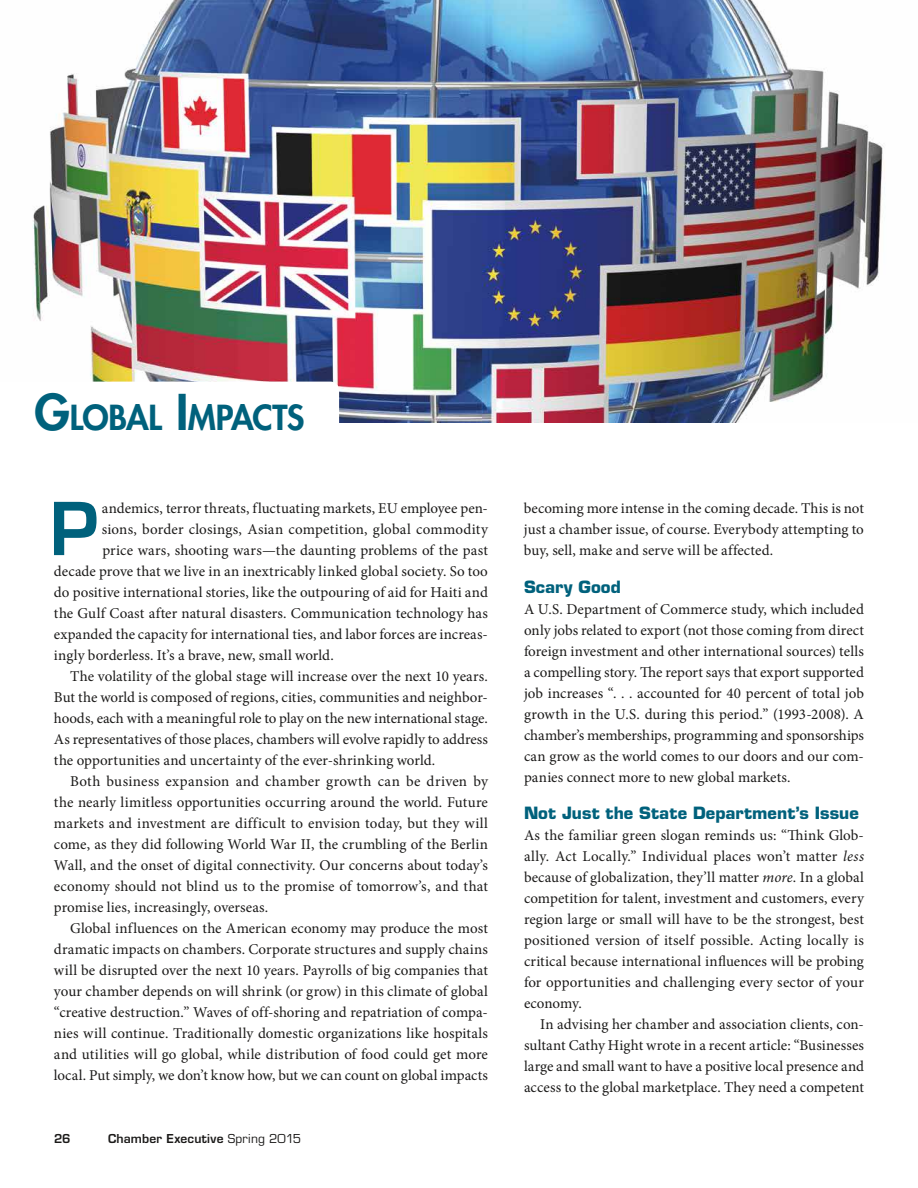
<style>
.page{position:relative;width:918px;height:1188px;background:#fff}
.page>*{position:absolute;margin:0;border:0;box-sizing:border-box;transform-origin:0 0}
.t1{font:600 70.95px "Eurostile LT Std";color:#00617c}
.t2{font:800 33.6px "Futura Std";letter-spacing:-.02em;color:#00617c}
.t3{font:700 16.5px "Eurostile LT Std";color:#00617c}
.t4{font:15px/21px "Minion Pro";letter-spacing:.005em;color:#1b1a19;text-align:justify}
.t5{font:600 12px "Eurostile LT Std";letter-spacing:.015em;color:#1b1a19}
.s1{font-size:48px}
.s2{font-weight:400}
.s3{font-style:italic}
</style>
<div class="page">
<img style="left:32px;top:0;width:853px;height:423px">
<svg style="left:32px;top:382px;width:307px;height:41px"></svg>
<h2 class="t2" style="left:34px;top:396px;width:272px"><span class="s1">G</span>LOBAL <span class="s1">I</span>MPACTS</h2>
<h1 class="t1" style="left:50px;top:485px;width:50px">P</h1>
<p class="t4" style="left:102px;top:498px;width:388px">andemics, terror threats, fluctuating markets, EU employee pen-</p>
<p class="t4" style="left:102px;top:519px;width:388px">sions, border closings, Asian competition, global commodity</p>
<p class="t4" style="left:103px;top:540px;width:387px">price wars, shooting wars—the daunting problems of the past</p>
<p class="t4" style="left:54px;top:561px;width:435px">decade prove that we live in an inextricably linked global society. So too</p>
<p class="t4" style="left:54px;top:582px;width:435px">do positive international stories, like the outpouring of aid for Haiti and</p>
<p class="t4" style="left:54px;top:603px;width:435px">the Gulf Coast after natural disasters. Communication technology has</p>
<p class="t4" style="left:54px;top:624px;width:435px">expanded the capacity for international ties, and labor forces are increas-</p>
<p class="t4" style="left:54px;top:645px;width:281px">ingly borderless. It’s a brave, new, small world.</p>
<p class="t4" style="left:70px;top:666px;width:419px">The volatility of the global stage will increase over the next 10 years.</p>
<p class="t4" style="left:54px;top:687px;width:435px">But the world is composed of regions, cities, communities and neighbor-</p>
<p class="t4" style="left:54px;top:708px;width:435px">hoods, each with a meaningful role to play on the new international stage.</p>
<p class="t4" style="left:54px;top:729px;width:435px">As representatives of those places, chambers will evolve rapidly to address</p>
<p class="t4" style="left:54px;top:750px;width:383px">the opportunities and uncertainty of the ever-shrinking world.</p>
<p class="t4" style="left:70px;top:771px;width:419px">Both business expansion and chamber growth can be driven by</p>
<p class="t4" style="left:54px;top:792px;width:435px">the nearly limitless opportunities occurring around the world. Future</p>
<p class="t4" style="left:54px;top:813px;width:436px">markets and investment are difficult to envision today, but they will</p>
<p class="t4" style="left:54px;top:834px;width:436px">come, as they did following World War II, the crumbling of the Berlin</p>
<p class="t4" style="left:54px;top:855px;width:435px">Wall, and the onset of digital connectivity. Our concerns about today’s</p>
<p class="t4" style="left:54px;top:876px;width:436px">economy should not blind us to the promise of tomorrow’s, and that</p>
<p class="t4" style="left:54px;top:897px;width:216px">promise lies, increasingly, overseas.</p>
<p class="t4" style="left:70px;top:918px;width:419px">Global influences on the American economy may produce the most</p>
<p class="t4" style="left:54px;top:939px;width:435px">dramatic impacts on chambers. Corporate structures and supply chains</p>
<p class="t4" style="left:54px;top:960px;width:436px">will be disrupted over the next 10 years. Payrolls of big companies that</p>
<p class="t4" style="left:54px;top:981px;width:435px">your chamber depends on will shrink (or grow) in this climate of global</p>
<p class="t4" style="left:54px;top:1002px;width:435px">“creative destruction.” Waves of off-shoring and repatriation of compa-</p>
<p class="t4" style="left:54px;top:1023px;width:435px">nies will continue. Traditionally domestic organizations like hospitals</p>
<p class="t4" style="left:54px;top:1044px;width:435px">and utilities will go global, while distribution of food could get more</p>
<p class="t4" style="left:54px;top:1065px;width:436px">local. Put simply, we don’t know how, but we can count on global impacts</p>
<p class="t5" style="left:54px;top:1131px;width:18px">26</p>
<p class="t5" style="left:108px;top:1131px;width:195px">Chamber Executive <span class="s2">Spring 2015</span></p>
<p class="t4" style="left:524px;top:498px;width:341px">becoming more intense in the coming decade. This is not just a chamber issue, of course. Everybody attempting to buy, sell, make and serve will be affected.</p>
<p class="t3" style="left:524px;top:576px;width:98px">Scary Good</p>
<p class="t4" style="left:524px;top:598px;width:342px">A U.S. Department of Commerce study, which included only jobs related to export (not those coming from direct foreign investment and other international sources) tells a compelling story. The report says that export supported job increases “. . . accounted for 40 percent of total job growth in the U.S. during this period.” (1993-2008). A chamber’s memberships, programming and sponsorships can grow as the world comes to our doors and our com&shy;panies connect more to new global markets.</p>
<p class="t3" style="left:524px;top:803px;width:336px">Not Just the State Department’s Issue</p>
<p class="t4" style="left:524px;top:825px;width:342px">As the familiar green slogan reminds us: “Think Glob&shy;ally. Act Locally.” Individual places won’t matter <span class="s3">less </span>because of globalization, they’ll matter <span class="s3">more</span>. In a global competition for talent, investment and customers, every region large or small will have to be the strongest, best positioned version of itself possible. Acting locally is critical because international influences will be probing for opportunities and challenging every sector of your economy.</p>
<p class="t4" style="left:524px;top:1014px;width:342px;text-indent:16px">In advising her chamber and association clients, con&shy;sultant Cathy Hight wrote in a recent article: “Businesses large and small want to have a positive local presence and access to the global marketplace. They need a competent</p>
</div>
